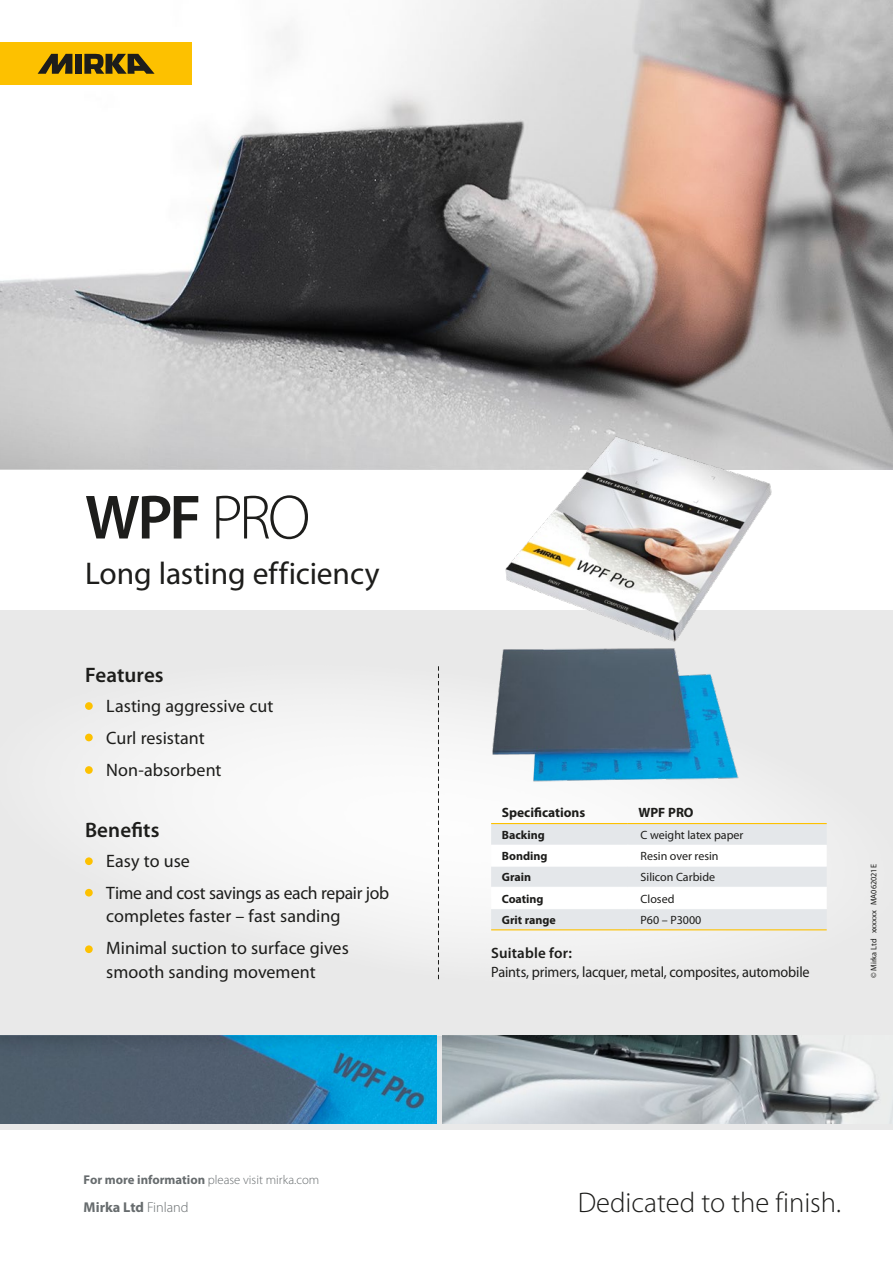
<style>
.page{position:relative;width:893px;height:1263px;background:#fff}
.page>*{position:absolute;margin:0;border:0;box-sizing:border-box;transform-origin:0 0}
.t1{font:600 63px "Myriad Pro";color:#1d1d1b}
.t2{font:31.5px "Myriad Pro";letter-spacing:-.005em;color:#1d1d1b}
.t3{font:300 28.5px "Myriad Pro";color:#1d1d1b}
.t4{font:600 21px "Myriad Pro";letter-spacing:.005em;color:#1d1d1b}
.t5{font:18px/32px "Myriad Pro";color:#1d1d1b}
.t6{font:15px "Myriad Pro";letter-spacing:-.01em;color:#1d1d1b;scale:.95 1}
.t7{font:600 15px "Myriad Pro";letter-spacing:.01em;color:#1d1d1b}
.t8{font:700 14.25px "Myriad Pro";color:#676c6e}
.t9{font:700 13.5px "Myriad Pro";color:#1d1d1b}
.t10{font:300 12.75px "Myriad Pro";color:#676c6e}
.t11{font:12px "Myriad Pro";color:#1d1d1b}
.t12{font:700 12px "Myriad Pro";color:#1d1d1b}
.t13{font:8.25px "Myriad Pro";color:#1d1d1b}
.s1{font-weight:300}
.s2{font-weight:700}
</style>
<div class="page">
<div style="left:0;top:610px;width:893px;height:520px;background:#e9e9e9"></div>
<svg style="left:85px;top:702px;width:742px;height:278px;fill:#f3f3f3"></svg>
<svg style="left:438px;top:666px;width:1px;height:313px"></svg>
<img style="left:0;top:0;width:893px;height:307px">
<svg style="left:0;top:307px;width:893px;height:162px;background:#a3a1a1"></svg>
<img style="left:488px;top:648px;width:254px;height:137px">
<img style="left:501px;top:432px;width:276px;height:210px">
<img style="left:443px;top:1044px;width:436px;height:80px">
<img style="left:0;top:1075px;width:437px;height:49px">
<svg style="left:0;top:1036px;width:808px;height:39px;background:#537c8f"></svg>
<svg style="left:491px;top:824px;width:336px;height:105px"></svg>
<hr style="left:491px;top:865px;width:137px;height:2px;background:#fff">
<hr style="left:491px;top:908px;width:137px;height:1px;background:#fff">
<hr style="left:628px;top:865px;width:199px;height:2px;background:#fff">
<hr style="left:628px;top:908px;width:199px;height:1px;background:#fff">
<hr style="left:491px;top:887px;width:137px;height:1px;background:#fff">
<hr style="left:628px;top:887px;width:199px;height:1px;background:#fff">
<hr style="left:491px;top:823px;width:137px;height:1px;background:#fdc100">
<hr style="left:628px;top:823px;width:199px;height:1px;background:#fdc100">
<hr style="left:491px;top:929px;width:137px;height:1px;background:#fdc100">
<hr style="left:628px;top:929px;width:199px;height:1px;background:#fdc100">
<div style="left:85px;top:702px;width:8px;height:8px;background:#fdc100;border-radius:50%"></div>
<div style="left:85px;top:734px;width:8px;height:7px;background:#fdc100;border-radius:50%"></div>
<div style="left:85px;top:766px;width:8px;height:8px;background:#fdc100;border-radius:50%"></div>
<div style="left:85px;top:857px;width:8px;height:8px;background:#fdc100;border-radius:50%"></div>
<div style="left:85px;top:889px;width:8px;height:7px;background:#fdc100;border-radius:50%"></div>
<div style="left:85px;top:945px;width:8px;height:8px;background:#fdc100;border-radius:50%"></div>
<div style="left:0;top:43px;width:192px;height:42px;background:#fdc100"></div>
<svg style="left:38px;top:54px;width:34px;height:20px"></svg>
<svg style="left:84px;top:54px;width:71px;height:20px"></svg>
<div style="left:75px;top:54px;width:7px;height:20px;background:#1d1d1b"></div>
<h1 class="t1" style="left:85px;top:482px;width:227px">WPF <span class="s1">PRO</span></h1>
<h2 class="t2" style="left:85px;top:556px;width:296px">Long lasting efficiency</h2>
<p class="t4" style="left:85px;top:663px;width:80px">Features</p>
<p class="t5" style="left:106px;top:690px;width:169px">Lasting aggressive cut<br>Curl resistant<br>Non-absorbent</p>
<p class="t4" style="left:85px;top:819px;width:76px">Benefits</p>
<p class="t5" style="left:106px;top:845px;width:284px">Easy to use<br>Time and cost savings as each repair job</p>
<p class="t5" style="left:106px;top:901px;width:244px">completes faster – fast sanding<br>Minimal suction to surface gives</p>
<p class="t5" style="left:106px;top:956px;width:211px">smooth sanding movement</p>
<p class="t9" style="left:502px;top:803px;width:85px">Specifications</p>
<p class="t9" style="left:638px;top:803px;width:57px">WPF PRO</p>
<p class="t12" style="left:502px;top:827px;width:44px">Backing</p>
<p class="t11" style="left:641px;top:828px;width:104px">C weight latex paper</p>
<p class="t12" style="left:502px;top:848px;width:47px">Bonding</p>
<p class="t11" style="left:641px;top:850px;width:79px">Resin over resin</p>
<p class="t12" style="left:502px;top:869px;width:31px">Grain</p>
<p class="t11" style="left:641px;top:871px;width:76px">Silicon Carbide</p>
<p class="t12" style="left:502px;top:891px;width:43px">Coating</p>
<p class="t11" style="left:641px;top:892px;width:35px">Closed</p>
<p class="t12" style="left:502px;top:912px;width:56px">Grit range</p>
<p class="t11" style="left:641px;top:913px;width:62px">Р60 – P3000</p>
<p class="t7" style="left:491px;top:944px;width:82px">Suitable for:</p>
<p class="t6" style="left:491px;top:964px;width:337px">Paints, primers, lacquer, metal, composites, automobile</p>
<p class="t13" style="left:869px;top:978px;width:115px;rotate:-90deg">©Mirka Ltd xxxxxx MA062021E</p>
<p class="t10" style="left:84px;top:1172px;width:237px"><span class="s2">For more information</span> please visit mirka.com</p>
<p class="t8" style="left:84px;top:1198px;width:107px">Mirka Ltd <span class="s1">Finland</span></p>
<h3 class="t3" style="left:578px;top:1186px;width:265px">Dedicated to the finish.</h3>
</div>
